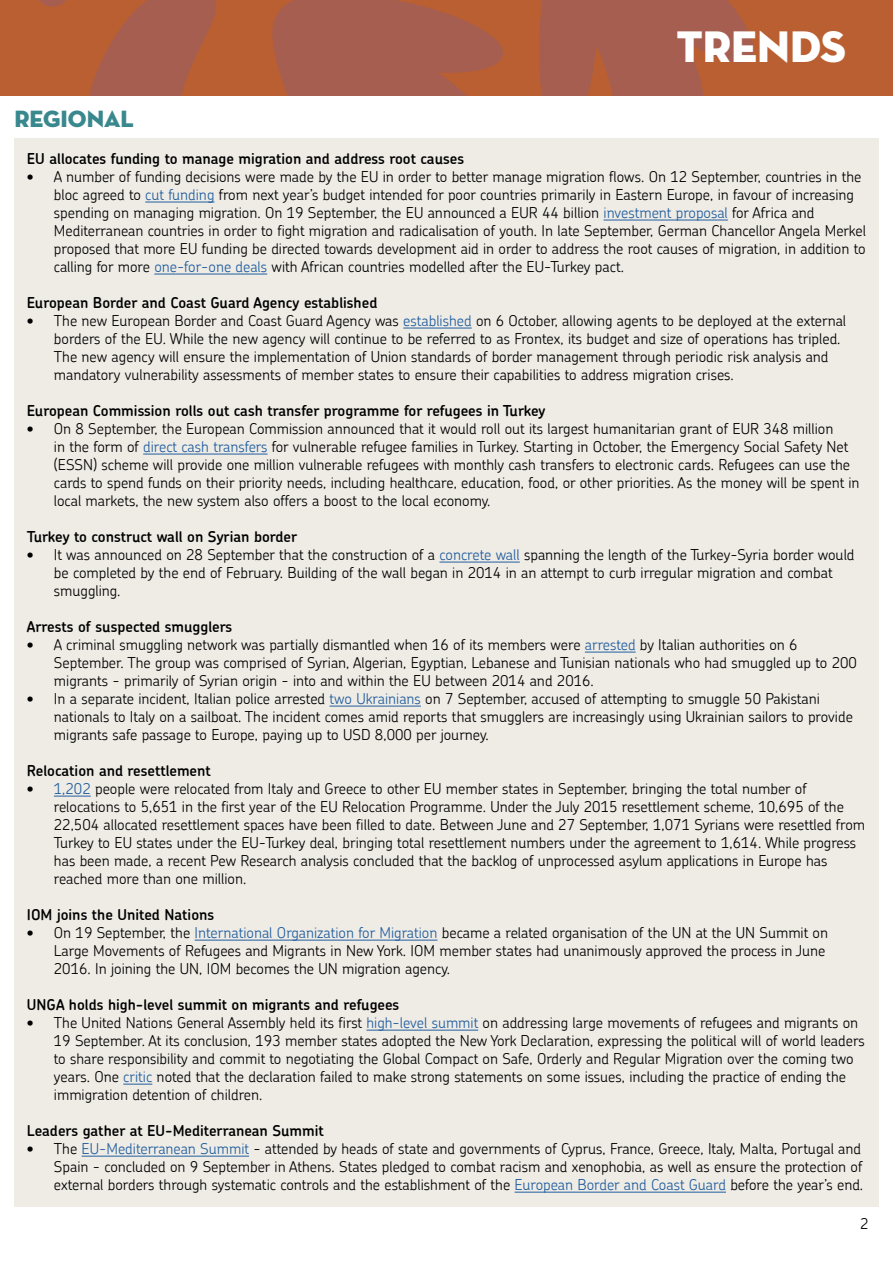
<style>
.page{position:relative;width:893px;height:1263px;background:#fff}
.page>*{position:absolute;margin:0;border:0;box-sizing:border-box;transform-origin:0 0}
.t1{font:45px "Neutra Disp Titling";color:#fff}
.t2{font:24px "Neutra Disp Titling";color:#38888d}
.t3{font:300 15px/18px "Chevin";color:#000}
.t4{font:600 15px "Chevin";color:#000}
.s1{color:#215e9e}
</style>
<div class="page">
<div style="left:14px;top:138px;width:865px;height:1068px;background:#efebe5"></div>
<div style="left:0;top:0;width:893px;height:96px;background:#ba5f31"></div>
<svg style="left:272px;top:0;width:482px;height:96px"></svg>
<svg style="left:39px;top:0;width:177px;height:96px"></svg>
<hr style="left:145px;top:202px;width:69px;height:1px;background:#215e9e">
<hr style="left:603px;top:220px;width:125px;height:1px;background:#215e9e">
<hr style="left:154px;top:274px;width:113px;height:1px;background:#215e9e">
<hr style="left:403px;top:328px;width:69px;height:1px;background:#215e9e">
<hr style="left:143px;top:454px;width:125px;height:1px;background:#215e9e">
<hr style="left:439px;top:562px;width:81px;height:1px;background:#215e9e">
<hr style="left:585px;top:652px;width:51px;height:1px;background:#215e9e">
<hr style="left:329px;top:706px;width:92px;height:1px;background:#215e9e">
<hr style="left:54px;top:796px;width:37px;height:1px;background:#215e9e">
<hr style="left:195px;top:940px;width:242px;height:1px;background:#215e9e">
<hr style="left:366px;top:1030px;width:112px;height:1px;background:#215e9e">
<svg style="left:123px;top:1084px;width:29px;height:1px"></svg>
<hr style="left:82px;top:1156px;width:167px;height:1px;background:#215e9e">
<hr style="left:515px;top:1192px;width:211px;height:1px;background:#215e9e">
<h1 class="t1" style="left:676px;top:19px;width:171px">TRENDS</h1>
<h2 class="t2" style="left:14px;top:104px;width:121px">REGIONAL</h2>
<p class="t4" style="left:27px;top:149px;width:439px">EU allocates funding to manage migration and address root causes</p>
<p class="t3" style="left:54px;top:167px;width:814px;text-indent:-27px">• A number of funding decisions were made by the EU in order to better manage migration flows. On 12 September, countries in the bloc agreed to <span class="s1">cut funding</span> from next year’s budget intended for poor countries primarily in Eastern Europe, in favour of increasing spending on managing migration. On 19 September, the EU announced a EUR 44 billion <span class="s1">investment proposal</span> for Africa and Mediterranean countries in order to fight migration and radicalisation of youth. In late September, German Chancellor Angela Merkel proposed that more EU funding be directed towards development aid in order to address the root causes of migration, in addition to calling for more <span class="s1">one-for-one deals</span> with African countries modelled after the EU-Turkey pact.</p>
<p class="t4" style="left:27px;top:293px;width:352px">European Border and Coast Guard Agency established</p>
<p class="t3" style="left:54px;top:311px;width:794px;text-indent:-27px">• The new European Border and Coast Guard Agency was <span class="s1">established</span> on 6 October, allowing agents to be deployed at the external borders of the EU. While the new agency will continue to be referred to as Frontex, its budget and size of operations has tripled.<br>The new agency will ensure the implementation of Union standards of border management through periodic risk analysis and mandatory vulnerability assessments of member states to ensure their capabilities to address migration crises.</p>
<p class="t4" style="left:27px;top:401px;width:520px">European Commission rolls out cash transfer programme for refugees in Turkey</p>
<p class="t3" style="left:54px;top:419px;width:807px;text-indent:-27px">• On 8 September, the European Commission announced that it would roll out its largest humanitarian grant of EUR 348 million<br>in the form of <span class="s1">direct cash transfers</span> for vulnerable refugee families in Turkey. Starting in October, the Emergency Social Safety Net (ESSN) scheme will provide one million vulnerable refugees with monthly cash transfers to electronic cards. Refugees can use the cards to spend funds on their priority needs, including healthcare, education, food, or other priorities. As the money will be spent in local markets, the new system also offers a boost to the local economy.</p>
<p class="t4" style="left:27px;top:527px;width:272px">Turkey to construct wall on Syrian border</p>
<p class="t3" style="left:54px;top:545px;width:802px;text-indent:-27px">• It was announced on 28 September that the construction of a <span class="s1">concrete wall</span> spanning the length of the Turkey-Syria border would be completed by the end of February. Building of the wall began in 2014 in an attempt to curb irregular migration and combat smuggling.</p>
<p class="t4" style="left:27px;top:617px;width:207px">Arrests of suspected smugglers</p>
<p class="t3" style="left:54px;top:635px;width:804px;text-indent:-27px">• A criminal smuggling network was partially dismantled when 16 of its members were <span class="s1">arrested</span> by Italian authorities on 6<br>September. The group was comprised of Syrian, Algerian, Egyptian, Lebanese and Tunisian nationals who had smuggled up to 200 migrants - primarily of Syrian origin - into and within the EU between 2014 and 2016.</p>
<p class="t3" style="left:54px;top:689px;width:800px;text-indent:-27px">• In a separate incident, Italian police arrested <span class="s1">two Ukrainians</span> on 7 September, accused of attempting to smuggle 50 Pakistani nationals to Italy on a sailboat. The incident comes amid reports that smugglers are increasingly using Ukrainian sailors to provide migrants safe passage to Europe, paying up to USD 8,000 per journey.</p>
<p class="t4" style="left:27px;top:761px;width:186px">Relocation and resettlement</p>
<p class="t3" style="left:54px;top:779px;width:813px;text-indent:-27px">• <span class="s1">1,202</span> people were relocated from Italy and Greece to other EU member states in September, bringing the total number of relocations to 5,651 in the first year of the EU Relocation Programme. Under the July 2015 resettlement scheme, 10,695 of the 22,504 allocated resettlement spaces have been filled to date. Between June and 27 September, 1,071 Syrians were resettled from Turkey to EU states under the EU-Turkey deal, bringing total resettlement numbers under the agreement to 1,614. While progress has been made, a recent Pew Research analysis concluded that the backlog of unprocessed asylum applications in Europe has reached more than one million.</p>
<p class="t4" style="left:27px;top:905px;width:189px">IOM joins the United Nations</p>
<p class="t3" style="left:54px;top:923px;width:776px;text-indent:-27px">• On 19 September, the <span class="s1">International Organization for Migration</span> became a related organisation of the UN at the UN Summit on<br>Large Movements of Refugees and Migrants in New York. IOM member states had unanimously approved the process in June<br>2016. In joining the UN, IOM becomes the UN migration agency.</p>
<p class="t4" style="left:27px;top:995px;width:374px">UNGA holds high-level summit on migrants and refugees</p>
<p class="t3" style="left:54px;top:1013px;width:812px;text-indent:-27px">• The United Nations General Assembly held its first <span class="s1">high-level summit</span> on addressing large movements of refugees and migrants on 19 September. At its conclusion, 193 member states adopted the New York Declaration, expressing the political will of world leaders to share responsibility and commit to negotiating the Global Compact on Safe, Orderly and Regular Migration over the coming two years. One <span class="s1">critic</span> noted that the declaration failed to make strong statements on some issues, including the practice of ending the immigration detention of children.</p>
<p class="t4" style="left:27px;top:1121px;width:298px">Leaders gather at EU-Mediterranean Summit</p>
<p class="t3" style="left:54px;top:1139px;width:811px;text-indent:-27px">• The <span class="s1">EU-Mediterranean Summit</span> - attended by heads of state and governments of Cyprus, France, Greece, Italy, Malta, Portugal and<br>Spain - concluded on 9 September in Athens. States pledged to combat racism and xenophobia, as well as ensure the protection of external borders through systematic controls and the establishment of the <span class="s1">European Border and Coast Guard</span> before the year’s end.</p>
<p class="t3" style="left:860px;top:1214px;width:10px">2</p>
</div>
